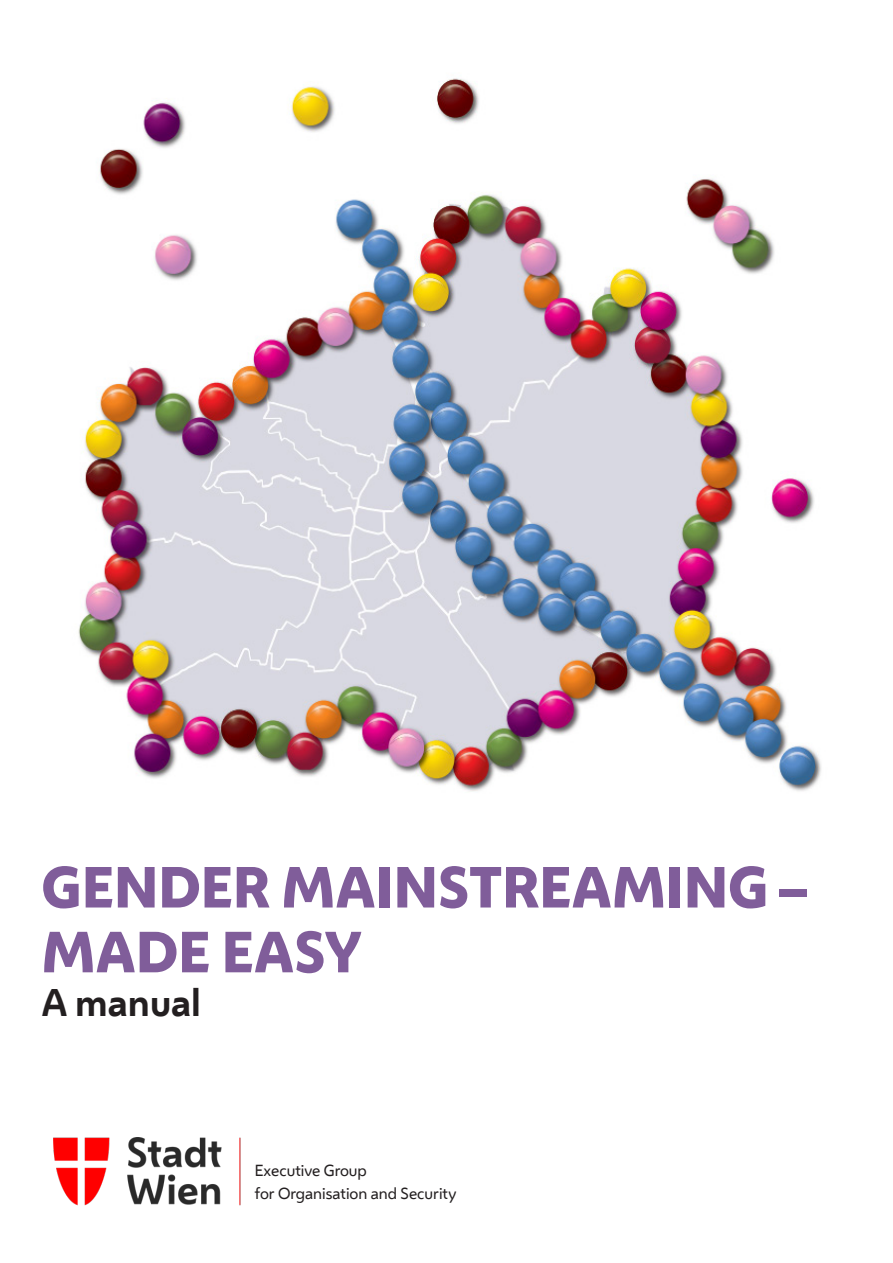
<style>
.page{position:relative;width:893px;height:1263px;background:#fff}
.page>*{position:absolute;margin:0;border:0;box-sizing:border-box;transform-origin:0 0}
.t1{font:800 54px/64.8px "Wiener Melange";color:#805d9a}
.t2{font:700 36px "Wiener Melange";color:#231f20}
.t3{font:15px/22.5px "Wiener Melange";color:#231f20}
</style>
<div class="page">
<img style="left:78px;top:78px;width:743px;height:714px">
<img style="left:53px;top:1137px;width:188px;height:69px">
<h1 class="t1" style="left:41px;top:855px;width:767px">GENDER MAINSTREAMING –<br>MADE EASY</h1>
<p class="t2" style="left:41px;top:972px;width:161px">A manual</p>
<p class="t3" style="left:255px;top:1158px;width:203px">Executive Group<br>for Organisation and Security</p>
</div>
